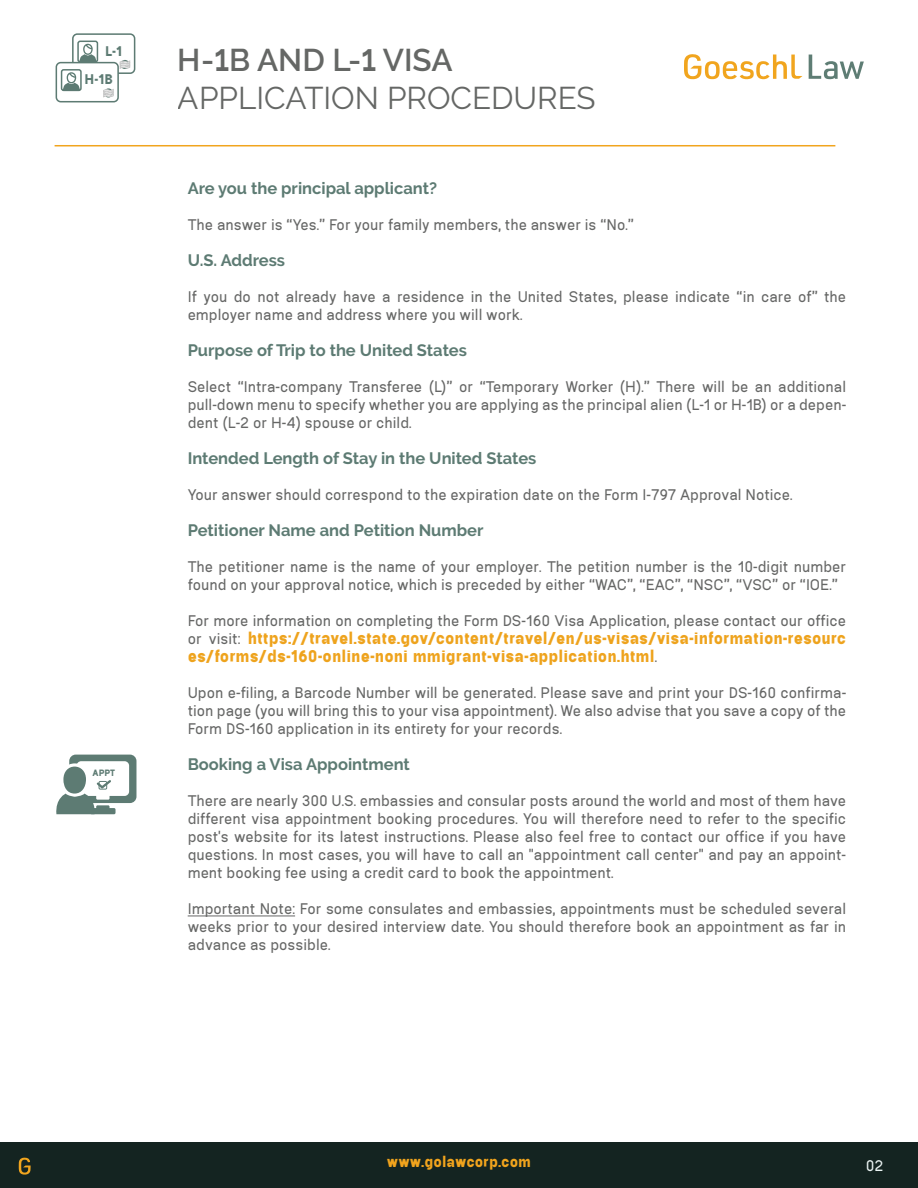
<style>
.page{position:relative;width:918px;height:1188px;background:#fff}
.page>*{position:absolute;margin:0;border:0;box-sizing:border-box;transform-origin:0 0}
.t1{font:31.35px/37.7px "Raleway";color:#656765}
.t2{font:16.5px/18px "Aftetir";color:#666766;text-align:justify}
.t3{font:700 16.5px/18px "Aftetir";color:#eea31d;text-align:justify}
.t4{font:700 16.5px "Raleway";color:#5d7b73}
.t5{font:16.5px "Aftetir";color:#ebf4f3}
.t6{font:700 15px "Aftetir";color:#f1a41d}
.t7{font:700 13.65px "Aftetir";color:#5d7b73}
.t8{font:12.6px "Impact";color:#fff;scale:1.64 1}
.t9{font:700 8.85px "Aftetir";color:#5d7b73}
.s1{font-weight:600}
.s2{font-weight:600;font-size:38.25px}
.s3{font-weight:400;color:#666766}
</style>
<div class="page">
<div style="left:0;top:1142px;width:918px;height:46px;background:#142421"></div>
<svg style="left:19px;top:1158px;width:12px;height:17px"></svg>
<hr style="left:188px;top:916px;width:107px;height:1px;background:#666766">
<hr style="left:55px;top:145px;width:780px;height:1px;background:#f1a51e">
<svg style="left:56px;top:755px;width:80px;height:59px"></svg>
<div style="left:72px;top:33px;width:63px;height:41px;border:2px solid #5d7b73;border-radius:4px"></div>
<svg style="left:80px;top:44px;width:15px;height:16px"></svg>
<div style="left:77px;top:41px;width:21px;height:22px;border:2px solid #5d7b73;border-radius:2px"></div>
<div style="left:120px;top:60px;width:10px;height:9px;border:2px solid #5d7b73;border-radius:50%"></div>
<svg style="left:120px;top:61px;width:10px;height:8px"></svg>
<div style="left:56px;top:63px;width:62px;height:39px;background:#fff;border-radius:4px"></div>
<div style="left:56px;top:62px;width:63px;height:40px;border:2px solid #5d7b73;border-radius:4px"></div>
<svg style="left:64px;top:72px;width:15px;height:16px"></svg>
<div style="left:61px;top:69px;width:21px;height:22px;border:2px solid #5d7b73;border-radius:2px"></div>
<div style="left:104px;top:88px;width:9px;height:10px;border:2px solid #5d7b73;border-radius:50%"></div>
<svg style="left:103px;top:89px;width:11px;height:8px"></svg>
<svg style="left:684px;top:54px;width:119px;height:26px"></svg>
<svg style="left:809px;top:55px;width:55px;height:24px"></svg>
<p class="t7" style="left:105px;top:43px;width:19px">L-1</p>
<p class="t8" style="left:120px;top:55px;width:8px">~~~</p>
<p class="t7" style="left:85px;top:71px;width:30px">H-1B</p>
<p class="t8" style="left:103px;top:84px;width:8px">~~~</p>
<p class="t9" style="left:93px;top:768px;width:24px">APPT</p>
<h1 class="t1" style="left:178px;top:41px;width:419px"><span class="s1">H-</span><span class="s2">1</span><span class="s1">B AND L-</span><span class="s2">1</span> <span class="s1">VISA<br></span>APPLICATION PROCEDURES</h1>
<p class="t4" style="left:188px;top:179px;width:251px">Are you the principal applicant?</p>
<p class="t2" style="left:188px;top:216px;width:448px">The answer is “Yes.” For your family members, the answer is “No.”</p>
<p class="t4" style="left:188px;top:251px;width:99px">U.S. Address</p>
<p class="t2" style="left:188px;top:288px;width:660px">If you do not already have a residence in the United States, please indicate “in care of” the employer name and address where you will work.</p>
<p class="t4" style="left:188px;top:341px;width:281px">Purpose of Trip to the United States</p>
<p class="t2" style="left:188px;top:378px;width:660px">Select “Intra-company Transferee (L)” or “Temporary Worker (H).” There will be an additional pull-down menu to specify whether you are applying as the principal alien (L-1 or H-1B) or a depen&shy;dent (L-2 or H-4) spouse or child.</p>
<p class="t4" style="left:188px;top:449px;width:350px">Intended Length of Stay in the United States</p>
<p class="t2" style="left:188px;top:486px;width:606px">Your answer should correspond to the expiration date on the Form I-797 Approval Notice.</p>
<p class="t4" style="left:188px;top:521px;width:297px">Petitioner Name and Petition Number</p>
<p class="t2" style="left:188px;top:558px;width:660px">The petitioner name is the name of your employer. The petition number is the 10-digit number found on your approval notice, which is preceded by either “WAC”, “EAC”, “NSC”, “VSC” or “IOE.”</p>
<p class="t3" style="left:188px;top:611px;width:660px"><span class="s3">For more information on completing the Form DS-160 Visa Application, please contact our office or visit:</span> https://travel.state.gov/content/travel/en/us-visas/visa-information-resourc es/forms/ds-160-online-noni mmigrant-visa-application.html<span class="s3">.</span></p>
<p class="t2" style="left:188px;top:684px;width:660px">Upon e-filing, a Barcode Number will be generated. Please save and print your DS-160 confirma&shy;tion page (you will bring this to your visa appointment). We also advise that you save a copy of the Form DS-160 application in its entirety for your records.</p>
<p class="t4" style="left:188px;top:755px;width:224px">Booking a Visa Appointment</p>
<p class="t2" style="left:188px;top:792px;width:660px">There are nearly 300 U.S. embassies and consular posts around the world and most of them have different visa appointment booking procedures. You will therefore need to refer to the specific post's website for its latest instructions. Please also feel free to contact our office if you have questions. In most cases, you will have to call an "appointment call center" and pay an appoint&shy;ment booking fee using a credit card to book the appointment.</p>
<p class="t2" style="left:188px;top:900px;width:660px">Important Note: For some consulates and embassies, appointments must be scheduled several weeks prior to your desired interview date. You should therefore book an appointment as far in advance as possible.</p>
<p class="t6" style="left:387px;top:1152px;width:146px">www.golawcorp.com</p>
<p class="t5" style="left:866px;top:1156px;width:19px">02</p>
</div>
